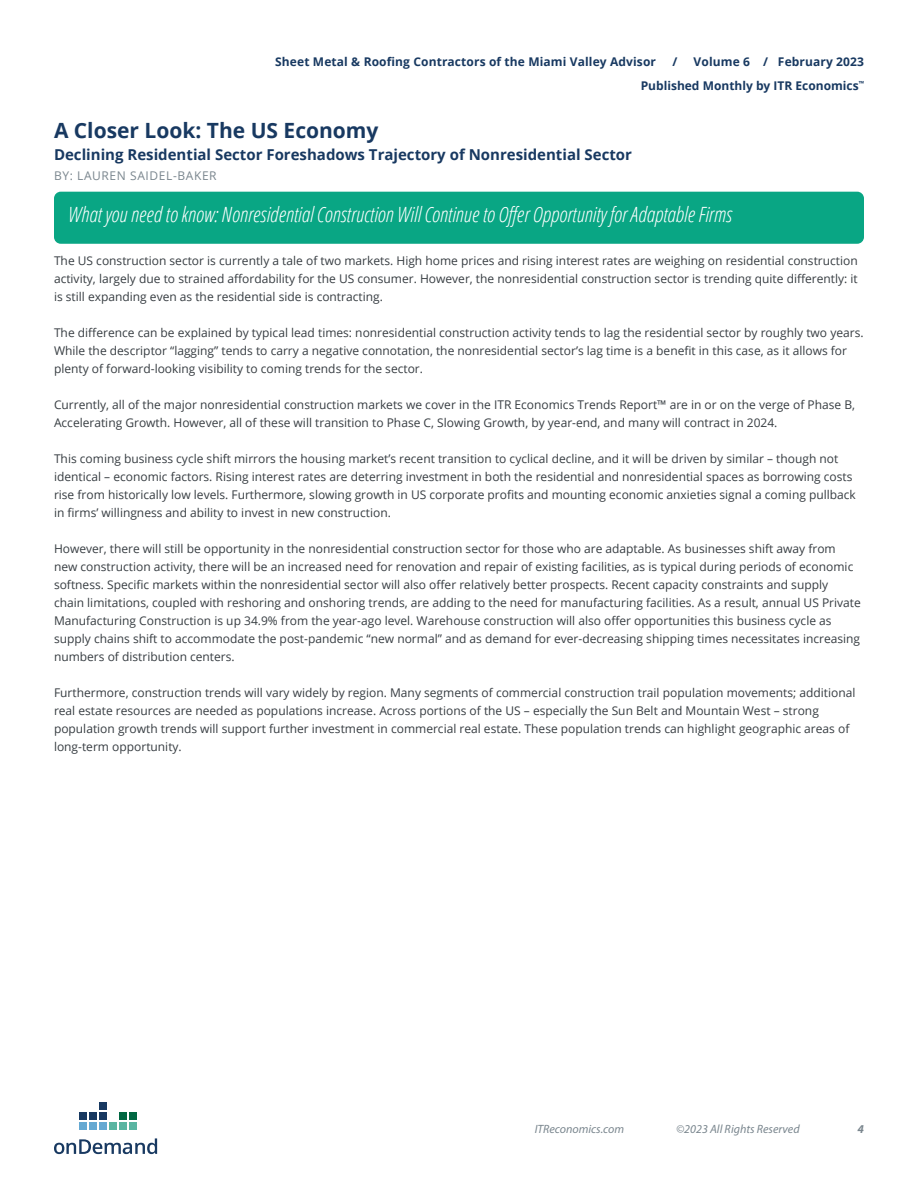
<style>
.page{position:relative;width:918px;height:1188px;background:#fff}
.page>*{position:absolute;margin:0;border:0;box-sizing:border-box;transform-origin:0 0}
.t1{font:italic 300 condensed 21px "Open Sans";color:#fff}
.t2{font:700 21px "Open Sans";color:#183961}
.t3{font:700 15px "Open Sans";color:#183961}
.t4{font:12px/18px "Open Sans";color:#373d42}
.t5{font:700 12px/24.6px "Open Sans";letter-spacing:.01em;color:#183961;text-align:right}
.t6{font:italic 12px "Myriad Pro";color:#7a868e}
.t7{font:12px "Open Sans";letter-spacing:.05em;color:#7a868e}
.t8{font:italic 700 12px "Myriad Pro";color:#7a868e}
</style>
<div class="page">
<svg style="left:54px;top:1138px;width:103px;height:16px"></svg>
<div style="left:109px;top:1122px;width:8px;height:8px;background:#5ab5a2"></div>
<div style="left:119px;top:1122px;width:8px;height:8px;background:#5ab5a2"></div>
<div style="left:129px;top:1122px;width:8px;height:8px;background:#5ab5a2"></div>
<div style="left:99px;top:1122px;width:8px;height:8px;background:#65a9d2"></div>
<div style="left:89px;top:1122px;width:8px;height:8px;background:#65a9d2"></div>
<div style="left:79px;top:1122px;width:8px;height:8px;background:#65a9d2"></div>
<div style="left:119px;top:1112px;width:8px;height:8px;background:#006742"></div>
<div style="left:99px;top:1112px;width:8px;height:8px;background:#183961"></div>
<div style="left:89px;top:1112px;width:8px;height:8px;background:#183961"></div>
<div style="left:79px;top:1112px;width:8px;height:8px;background:#183961"></div>
<div style="left:129px;top:1112px;width:8px;height:8px;background:#006742"></div>
<div style="left:99px;top:1102px;width:8px;height:8px;background:#183961"></div>
<div style="left:54px;top:192px;width:810px;height:52px;background:#09a684;border-radius:7px"></div>
<p class="t5" style="left:275px;top:49px;width:382px">Sheet Metal &amp; Roofing Contractors of the Miami Valley Advisor</p>
<p class="t5" style="left:672px;top:49px;width:6px">/</p>
<p class="t5" style="left:641px;top:49px;width:225px">Volume 6 / February 2023<br>Published Monthly by ITR Economics<sup>™</sup></p>
<h1 class="t2" style="left:54px;top:115px;width:326px">A Closer Look: The US Economy</h1>
<p class="t7" style="left:54px;top:167px;width:164px">BY: LAUREN SAIDEL-BAKER</p>
<h1 class="t1" style="left:68px;top:200px;width:665px">What you need to know: Nonresidential Construction Will Continue to Offer Opportunity for Adaptable Firms</h1>
<p class="t3" style="left:54px;top:144px;width:580px">Declining Residential Sector Foreshadows Trajectory of Nonresidential Sector</p>
<p class="t4" style="left:54px;top:251px;width:805px;text-align:justify">The US construction sector is currently a tale of two markets. High home prices and rising interest rates are weighing on residential construction activity, largely due to strained affordability for the US consumer. However, the nonresidential construction sector is trending quite differently: it is still expanding even as the residential side is contracting.</p>
<p class="t4" style="left:54px;top:323px;width:811px">The difference can be explained by typical lead times: nonresidential construction activity tends to lag the residential sector by roughly two years.<br>While the descriptor “lagging” tends to carry a negative connotation, the nonresidential sector’s lag time is a benefit in this case, as it allows for plenty of forward-looking visibility to coming trends for the sector.</p>
<p class="t4" style="left:54px;top:395px;width:803px">Currently, all of the major nonresidential construction markets we cover in the ITR Economics Trends Report™ are in or on the verge of Phase B,<br>Accelerating Growth. However, all of these will transition to Phase C, Slowing Growth, by year-end, and many will contract in 2024.</p>
<p class="t4" style="left:54px;top:449px;width:803px">This coming business cycle shift mirrors the housing market’s recent transition to cyclical decline, and it will be driven by similar – though not identical – economic factors. Rising interest rates are deterring investment in both the residential and nonresidential spaces as borrowing costs rise from historically low levels. Furthermore, slowing growth in US corporate profits and mounting economic anxieties signal a coming pullback in firms’ willingness and ability to invest in new construction.</p>
<p class="t4" style="left:54px;top:539px;width:808px">However, there will still be opportunity in the nonresidential construction sector for those who are adaptable. As businesses shift away from new construction activity, there will be an increased need for renovation and repair of existing facilities, as is typical during periods of economic softness. Specific markets within the nonresidential sector will also offer relatively better prospects. Recent capacity constraints and supply chain limitations, coupled with reshoring and onshoring trends, are adding to the need for manufacturing facilities. As a result, annual US Private Manufacturing Construction is up 34.9% from the year-ago level. Warehouse construction will also offer opportunities this business cycle as supply chains shift to accommodate the post-pandemic “new normal” and as demand for ever-decreasing shipping times necessitates increasing numbers of distribution centers.</p>
<p class="t4" style="left:54px;top:683px;width:803px">Furthermore, construction trends will vary widely by region. Many segments of commercial construction trail population movements; additional real estate resources are needed as populations increase. Across portions of the US – especially the Sun Belt and Mountain West – strong population growth trends will support further investment in commercial real estate. These population trends can highlight geographic areas of long-term opportunity.</p>
<p class="t6" style="left:535px;top:1121px;width:91px">ITReconomics.com</p>
<p class="t6" style="left:676px;top:1121px;width:125px">©2023 All Rights Reserved</p>
<p class="t8" style="left:858px;top:1121px;width:8px">4</p>
</div>
